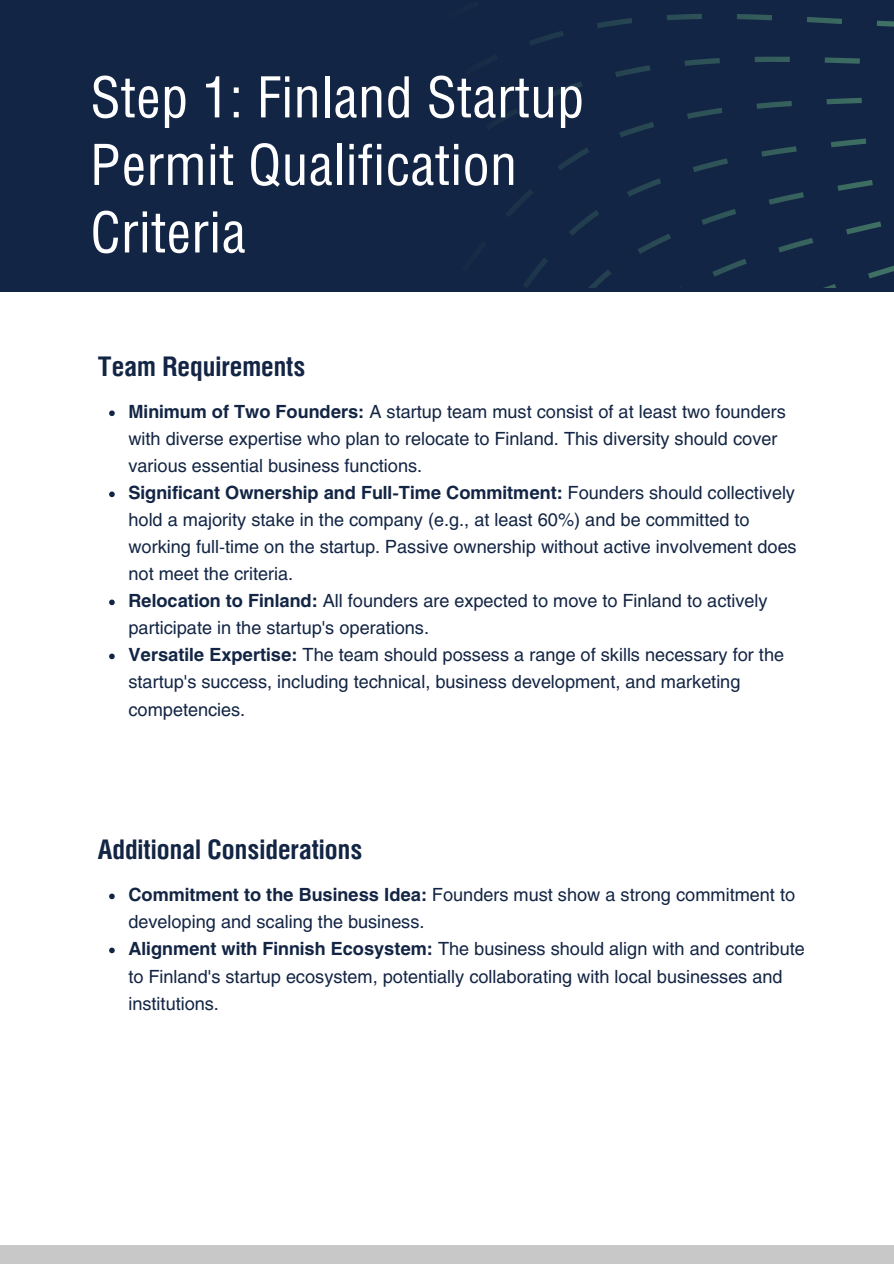
<style>
.page{position:relative;width:894px;height:1264px;background:#fff}
.page>*{position:absolute;margin:0;border:0;box-sizing:border-box;transform-origin:0 0}
.t1{font:57px/67.5px "Helios Cond";color:#fff}
.t2{font:700 27px "Helios Cond";color:#132544}
.t3{font:18px/27px "Helios";color:#132544}
.s1{font-weight:700}
</style>
<div class="page">
<div style="left:0;top:0;width:893px;height:292px;background:#132544"></div>
<svg style="left:502px;top:14px;width:391px;height:273px"></svg>
<div style="left:0;top:1244px;width:893px;height:19px;background:#c8c8c8"></div>
<svg style="left:109px;top:410px;width:6px;height:6px"></svg>
<svg style="left:109px;top:491px;width:6px;height:6px"></svg>
<svg style="left:109px;top:599px;width:6px;height:6px"></svg>
<svg style="left:109px;top:653px;width:6px;height:6px"></svg>
<svg style="left:109px;top:893px;width:6px;height:6px"></svg>
<svg style="left:109px;top:947px;width:6px;height:6px"></svg>
<p class="t1" style="left:90px;top:63px;width:495px">Step 1: Finland Startup<br>Permit Qualification<br>Criteria</p>
<h1 class="t2" style="left:98px;top:348px;width:209px">Team Requirements</h1>
<h2 class="t3" style="left:128px;top:398px;width:658px"><span class="s1">Minimum of Two Founders:</span> A startup team must consist of at least two founders with diverse expertise who plan to relocate to Finland. This diversity should cover various essential business functions.</h2>
<p class="t3" style="left:128px;top:479px;width:669px"><span class="s1">Significant Ownership and Full-Time Commitment:</span> Founders should collectively hold a majority stake in the company (e.g., at least 60%) and be committed to working full-time on the startup. Passive ownership without active involvement does not meet the criteria.</p>
<p class="t3" style="left:128px;top:587px;width:640px"><span class="s1">Relocation to Finland:</span> All founders are expected to move to Finland to actively participate in the startup's operations.</p>
<p class="t3" style="left:128px;top:641px;width:657px"><span class="s1">Versatile Expertise:</span> The team should possess a range of skills necessary for the startup's success, including technical, business development, and marketing competencies.</p>
<p class="t2" style="left:98px;top:830px;width:266px">Additional Considerations</p>
<h2 class="t3" style="left:128px;top:881px;width:668px"><span class="s1">Commitment to the Business Idea:</span> Founders must show a strong commitment to developing and scaling the business.</h2>
<p class="t3" style="left:128px;top:935px;width:677px"><span class="s1">Alignment with Finnish Ecosystem:</span> The business should align with and contribute to Finland's startup ecosystem, potentially collaborating with local businesses and institutions.</p>
</div>
